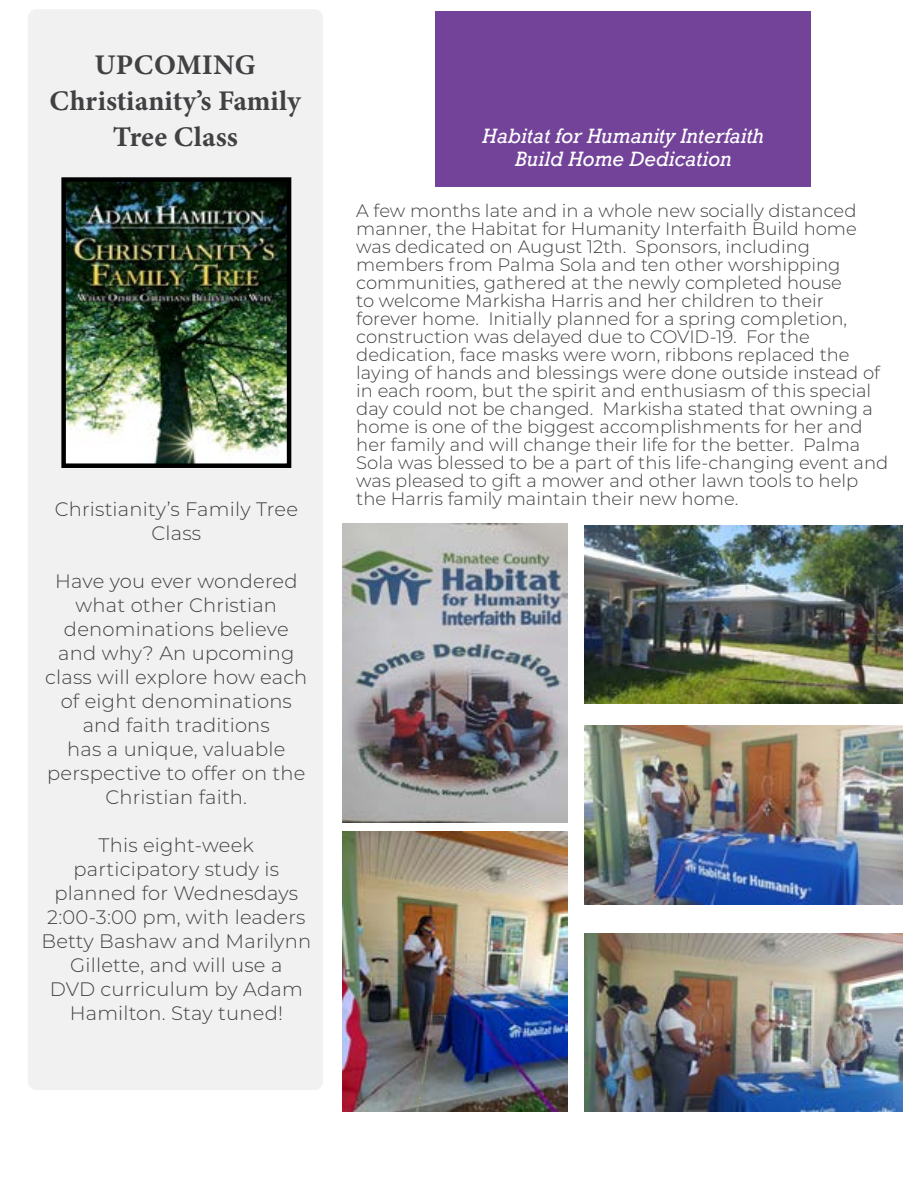
<style>
.page{position:relative;width:918px;height:1188px;background:#fff}
.page>*{position:absolute;margin:0;border:0;box-sizing:border-box;transform-origin:0 0}
.t1{font:28.5px/36px "Minion Variable Concept";letter-spacing:.02em;color:#414042;text-align:center}
.t2{font:300 19.5px/24px "Montserrat";letter-spacing:.01em;color:#414042;text-align:center}
.t3{font:italic 19.5px/23.4px "Rockwell";color:#fff;text-align:center}
.t4{font:300 18px/18px "Montserrat";color:#414042}
</style>
<div class="page">
<div style="left:28px;top:9px;width:295px;height:1081px;background:#f1f1f2;border-radius:9px"></div>
<img style="left:66px;top:182px;width:220px;height:281px">
<div style="left:61px;top:177px;width:230px;height:291px;border:4px solid #000"></div>
<div style="left:435px;top:11px;width:376px;height:176px;background:#724398"></div>
<img style="left:343px;top:832px;width:224px;height:280px">
<img style="left:343px;top:524px;width:224px;height:299px">
<img style="left:584px;top:525px;width:318px;height:179px">
<img style="left:584px;top:726px;width:318px;height:178px">
<img style="left:584px;top:933px;width:318px;height:179px">
<h1 class="t1" style="left:49px;top:47px;width:252px">UPCOMING<br>Christianity’s Family<br>Tree Class</h1>
<p class="t2" style="left:55px;top:496px;width:245px">Christianity’s Family Tree<br>Class</p>
<p class="t2" style="left:45px;top:568px;width:264px">Have you ever wondered what other Christian denominations believe and why? An upcoming class will explore how each of eight denominations and faith traditions<br>has a unique, valuable perspective to offer on the<br>Christian faith.</p>
<p class="t2" style="left:41px;top:832px;width:271px">This eight-week participatory study is planned for Wednesdays<br>2:00-3:00 pm, with leaders<br>Betty Bashaw and Marilynn<br>Gillette, and will use a<br>DVD curriculum by Adam<br>Hamilton. Stay tuned!</p>
<p class="t3" style="left:483px;top:125px;width:283px">Habitat for Humanity Interfaith<br>Build Home Dedication</p>
<p class="t4" style="left:356px;top:201px;width:534px">A few months late and in a whole new socially distanced manner, the Habitat for Humanity Interfaith Build home was dedicated on August 12th. Sponsors, including members from Palma Sola and ten other worshipping communities, gathered at the newly completed house<br>to welcome Markisha Harris and her children to their forever home. Initially planned for a spring completion, construction was delayed due to COVID-19. For the dedication, face masks were worn, ribbons replaced the laying of hands and blessings were done outside instead of in each room, but the spirit and enthusiasm of this special day could not be changed. Markisha stated that owning a home is one of the biggest accomplishments for her and her family and will change their life for the better. Palma Sola was blessed to be a part of this life-changing event and was pleased to gift a mower and other lawn tools to help the Harris family maintain their new home.</p>
</div>
